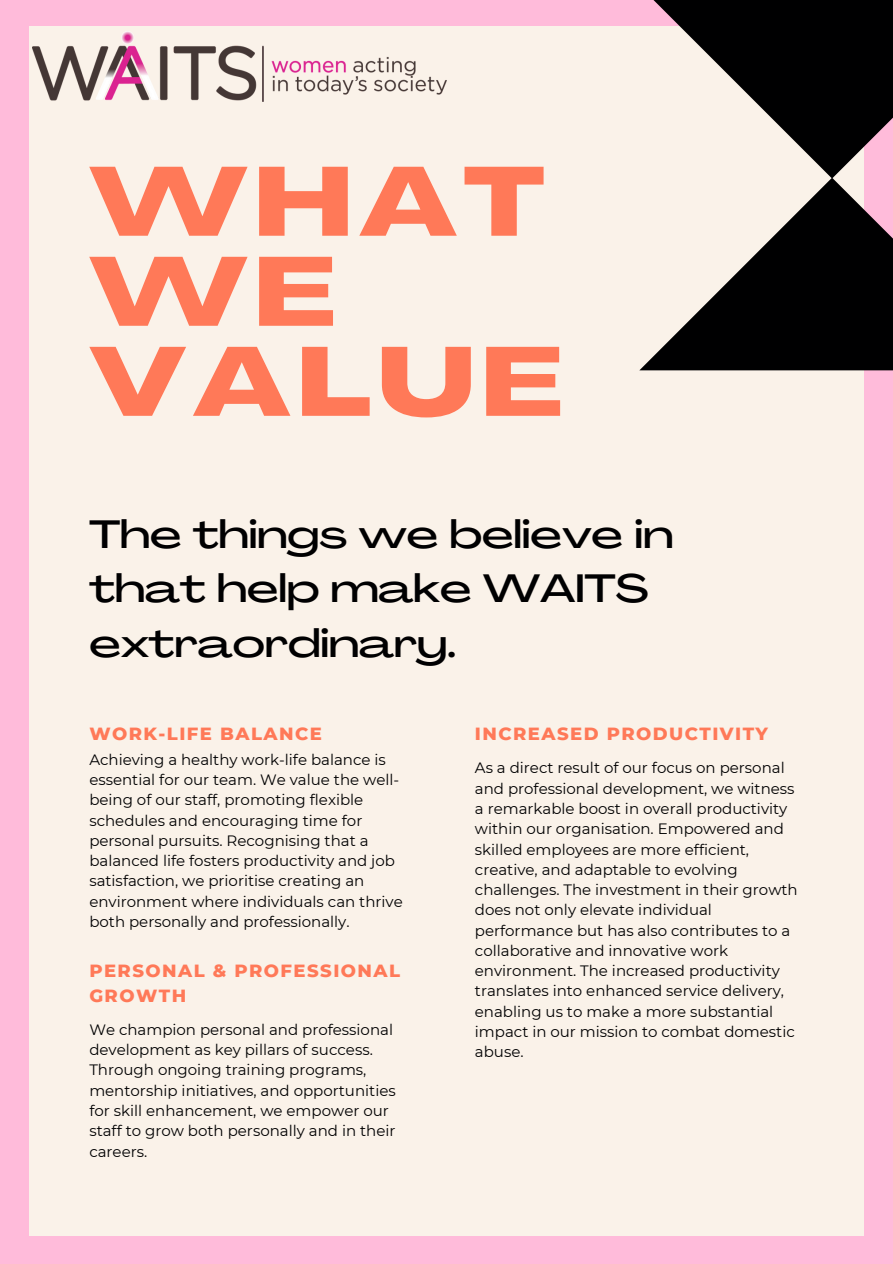
<style>
.page{position:relative;width:893px;height:1264px;background:#fff}
.page>*{position:absolute;margin:0;border:0;box-sizing:border-box;transform-origin:0 0}
.t1{font:800 96.3px/90px "Agrandir Grand";letter-spacing:.07em;color:#ff7958}
.t2{font:500 39px/54px "Agrandir Grand";color:#000001}
.t3{font:800 18px "Montserrat";letter-spacing:.08em;color:#ff7958}
.t4{font:15px/20.2px "Montserrat";color:#000001}
</style>
<div class="page">
<div style="left:0;top:0;width:892px;height:1263px;background:#ffbbda"></div>
<div style="left:29px;top:26px;width:835px;height:1210px;background:#faf2e9"></div>
<svg style="left:640px;top:0;width:252px;height:370px;fill:#000001"></svg>
<img style="left:32px;top:32px;width:414px;height:69px">
<p class="t1" style="left:89px;top:167px;width:474px">WHAT<br>WE<br>VALUE</p>
<p class="t2" style="left:89px;top:511px;width:585px">The things we believe in that help make WAITS extraordinary.</p>
<p class="t3" style="left:89px;top:722px;width:234px">WORK-LIFE BALANCE</p>
<p class="t4" style="left:89px;top:749px;width:315px">Achieving a healthy work-life balance is essential for our team. We value the well&shy;being of our staff, promoting flexible schedules and encouraging time for personal pursuits. Recognising that a balanced life fosters productivity and job satisfaction, we prioritise creating an environment where individuals can thrive both personally and professionally.</p>
<p class="t3" style="left:89px;top:959px;width:312px">PERSONAL &amp; PROFESSIONAL</p>
<p class="t3" style="left:89px;top:984px;width:98px">GROWTH</p>
<p class="t4" style="left:89px;top:1019px;width:308px">We champion personal and professional development as key pillars of success.<br>Through ongoing training programs, mentorship initiatives, and opportunities for skill enhancement, we empower our staff to grow both personally and in their careers.</p>
<p class="t3" style="left:475px;top:722px;width:294px">INCREASED PRODUCTIVITY</p>
<p class="t4" style="left:475px;top:758px;width:324px">As a direct result of our focus on personal and professional development, we witness a remarkable boost in overall productivity within our organisation. Empowered and skilled employees are more efficient, creative, and adaptable to evolving challenges. The investment in their growth does not only elevate individual performance but has also contributes to a collaborative and innovative work environment. The increased productivity translates into enhanced service delivery, enabling us to make a more substantial impact in our mission to combat domestic abuse.</p>
</div>
